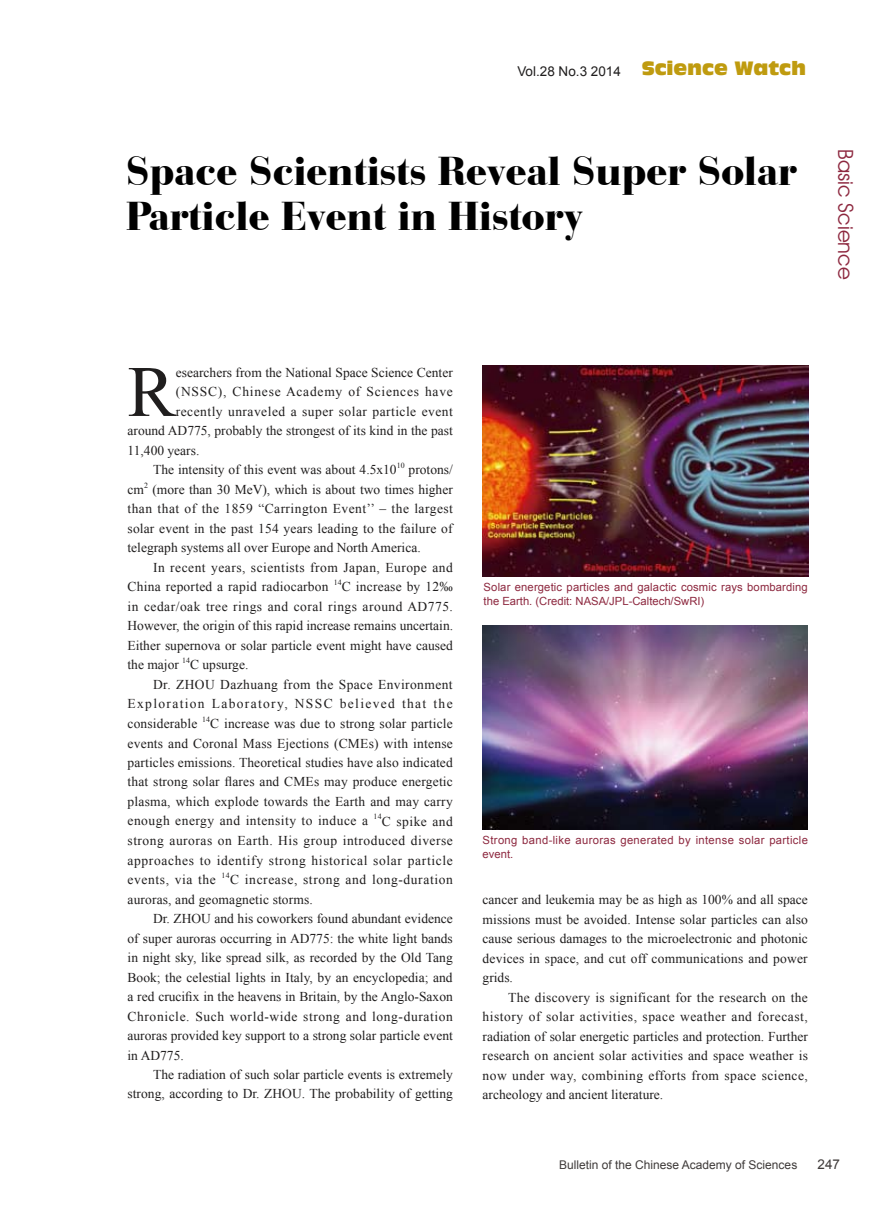
<style>
.page{position:relative;width:893px;height:1212px;background:#fff}
.page>*{position:absolute;margin:0;border:0;box-sizing:border-box;transform-origin:0 0}
.t1{font:72.45px "Times New Roman";color:#201e1e}
.t2{font:900 42px/45px "Bauer Bodoni BT";color:#000}
.t3{font:21px "Avant Garde IT Cby BT";color:#8d283f}
.t4{font:13.5px/19.5px "Times New Roman";letter-spacing:.01em;color:#201e1e;text-align:justify}
.t5{font:13.5px/19.5px "Times New Roman";letter-spacing:.035em;color:#201e1e}
.t6{font:13.5px/19.5px "Times New Roman";letter-spacing:.045em;color:#201e1e}
.t7{font:13.5px "Times New Roman";letter-spacing:.1em;color:#201e1e}
.t8{font:13.5px "Times New Roman";letter-spacing:.03em;color:#201e1e}
.t9{font:13.5px "Times New Roman";letter-spacing:.055em;color:#201e1e}
.t10{font:13.5px "Arial";color:#201e1e}
.t11{font:13.5px "Arial";color:#3f3b3a}
.t12{font:12px "Arial";color:#3f3b3a}
.t13{font:11.25px/13.5px "Arial";letter-spacing:.01em;color:#8d283f}
.t14{font:11.25px/13.5px "Arial";letter-spacing:.03em;color:#8d283f}
.t15{font:7.8px "Times New Roman";letter-spacing:.015em;color:#201e1e}
.s1{font-family:"Antique Olive Compact";font-size:18px;color:#bf9b0f}
</style>
<div class="page">
<img style="left:483px;top:366px;width:326px;height:211px">
<img style="left:483px;top:626px;width:325px;height:203px">
<p class="t10" style="left:517px;top:62px;width:290px">Vol.28 No.3 2014 <span class="s1">Science Watch</span></p>
<h2 class="t2" style="left:126px;top:147px;width:672px">Space Scientists Reveal Super Solar<br>Particle Event in History</h2>
<h3 class="t3" style="left:858px;top:149px;width:132px;rotate:90deg">Basic Science</h3>
<h1 class="t1" style="left:128px;top:343px;width:50px">R</h1>
<p class="t4" style="left:176px;top:362px;width:278px">esearchers from the National Space Science Center</p>
<p class="t9" style="left:176px;top:383px;width:279px">(NSSC), Chinese Academy of Sciences have</p>
<p class="t5" style="left:176px;top:401px;width:279px">recently unraveled a super solar particle event</p>
<p class="t4" style="left:128px;top:421px;width:327px">around AD775, probably the strongest of its kind in the past</p>
<p class="t4" style="left:128px;top:440px;width:73px">11,400 years.</p>
<p class="t4" style="left:153px;top:460px;width:245px">The intensity of this event was about 4.5x10</p>
<p class="t15" style="left:397px;top:460px;width:9px">10</p>
<p class="t4" style="left:409px;top:460px;width:46px">protons/</p>
<p class="t4" style="left:128px;top:479px;width:18px">cm</p>
<p class="t15" style="left:144px;top:480px;width:5px">2</p>
<p class="t4" style="left:128px;top:479px;width:327px;text-indent:25px">(more than 30 MeV), which is about two times higher than that of the 1859 “Carrington Event’’ – the largest solar event in the past 154 years leading to the failure of telegraph systems all over Europe and North America.</p>
<p class="t5" style="left:128px;top:557px;width:327px;text-indent:26px">In recent years, scientists from Japan, Europe and<br>China reported a rapid radiocarbon</p>
<p class="t15" style="left:334px;top:577px;width:10px">14</p>
<p class="t4" style="left:128px;top:577px;width:327px;text-indent:214px">C increase by 12‰ in cedar/oak tree rings and coral rings around AD775.<br>However, the origin of this rapid increase remains uncertain.<br>Either supernova or solar particle event might have caused the major</p>
<p class="t15" style="left:182px;top:655px;width:9px">14</p>
<p class="t4" style="left:190px;top:655px;width:60px">C upsurge.</p>
<p class="t8" style="left:153px;top:675px;width:301px">Dr. ZHOU Dazhuang from the Space Environment</p>
<p class="t7" style="left:128px;top:695px;width:327px">Exploration Laboratory, NSSC believed that the</p>
<p class="t4" style="left:128px;top:713px;width:71px">considerable</p>
<p class="t15" style="left:202px;top:714px;width:9px">14</p>
<p class="t4" style="left:128px;top:713px;width:327px;text-indent:83px">C increase was due to strong solar particle events and Coronal Mass Ejections (CMEs) with intense particles emissions. Theoretical studies have also indicated that strong solar flares and CMEs may produce energetic plasma, which explode towards the Earth and may carry enough energy and intensity to induce a</p>
<p class="t15" style="left:373px;top:811px;width:10px">14</p>
<p class="t4" style="left:128px;top:811px;width:327px;text-indent:254px">C spike and strong auroras on Earth. His group introduced diverse approaches to identify strong historical solar particle events, via the</p>
<p class="t15" style="left:222px;top:870px;width:10px">14</p>
<p class="t6" style="left:128px;top:869px;width:327px;text-indent:103px">C increase, strong and long-duration auroras, and geomagnetic storms.</p>
<p class="t4" style="left:128px;top:908px;width:327px;text-indent:26px">Dr. ZHOU and his coworkers found abundant evidence of super auroras occurring in AD775: the white light bands in night sky, like spread silk, as recorded by the Old Tang Book; the celestial lights in Italy, by an encyclopedia; and a red crucifix in the heavens in Britain, by the Anglo-Saxon Chronicle. Such world-wide strong and long-duration auroras provided key support to a strong solar particle event in AD775.</p>
<p class="t4" style="left:128px;top:1064px;width:327px;text-align:right">The radiation of such solar particle events is extremely strong, according to Dr. ZHOU. The probability of getting</p>
<p class="t13" style="left:484px;top:581px;width:326px">Solar energetic particles and galactic cosmic rays bombarding the Earth. (Credit: NASA/JPL-Caltech/SwRI)</p>
<p class="t14" style="left:483px;top:833px;width:327px">Strong band-like auroras generated by intense solar particle event.</p>
<p class="t4" style="left:483px;top:890px;width:327px">cancer and leukemia may be as high as 100% and all space missions must be avoided. Intense solar particles can also cause serious damages to the microelectronic and photonic devices in space, and cut off communications and power grids.</p>
<p class="t4" style="left:483px;top:987px;width:327px;text-indent:26px">The discovery is significant for the research on the history of solar activities, space weather and forecast, radiation of solar energetic particles and protection. Further research on ancient solar activities and space weather is now under way, combining efforts from space science, archeology and ancient literature.</p>
<p class="t12" style="left:559px;top:1157px;width:240px">Bulletin of the Chinese Academy of Sciences</p>
<p class="t11" style="left:817px;top:1156px;width:24px">247</p>
</div>
